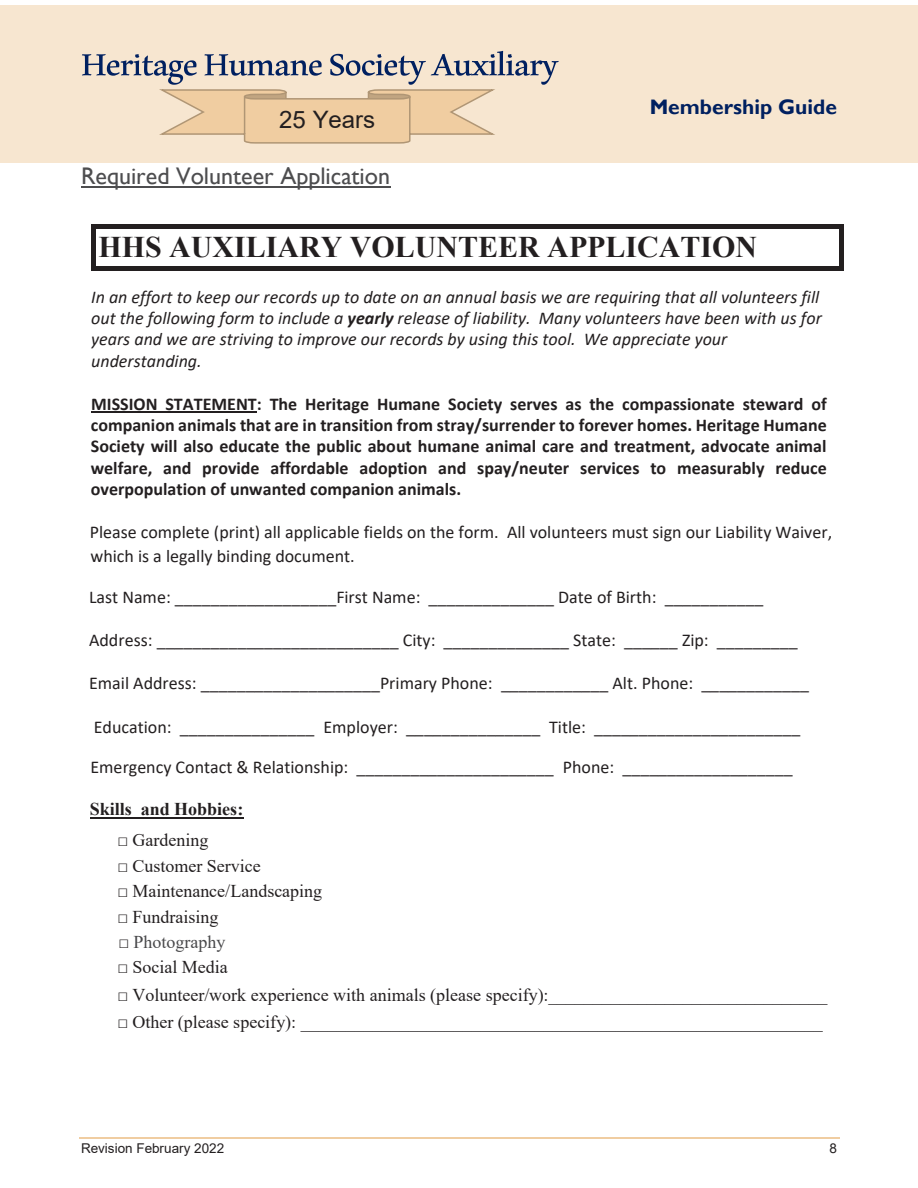
<style>
.page{position:relative;width:918px;height:1188px;background:#fff}
.page>*{position:absolute;margin:0;border:0;box-sizing:border-box;transform-origin:0 0}
.t1{font:54px "Aldhabi";letter-spacing:-.015em;color:#002060}
.t2{font:700 30px "Times New Roman";color:#231f20}
.t3{font:24px "Gill Sans";color:#4d4d4f}
.t4{font:24px "Arial";color:#231f20}
.t5{font:700 21px "Gill Sans";color:#002060}
.t6{font:18px/23.9px "Calibri";color:#231f20}
.t7{font:700 18px/21.3px "Calibri";color:#231f20;text-align:justify}
.t8{font:italic 18px/21.3px "Calibri";color:#231f20}
.t9{font:18px "Times New Roman";color:#231f20}
.t10{font:700 18px "Times New Roman";color:#231f20}
.t11{font:18px "Times New Roman";color:#49494b}
.t12{font:13.5px "Arial";color:#231f20}
.s1{font-weight:700}
.s2{font-family:"Calibri"}
.s3{font-family:"Calibri";color:#231f20}
</style>
<div class="page">
<div style="left:0;top:6px;width:918px;height:157px;background:#f7e6d0"></div>
<hr style="left:79px;top:1137px;width:760px;height:2px;background:#f0cda1">
<svg style="left:159px;top:89px;width:336px;height:55px"></svg>
<hr style="left:81px;top:186px;width:309px;height:1px;background:#4d4d4f">
<svg style="left:92px;top:225px;width:4px;height:4px"></svg>
<hr style="left:96px;top:225px;width:743px;height:4px;background:#231f20">
<svg style="left:839px;top:225px;width:5px;height:4px"></svg>
<svg style="left:92px;top:266px;width:4px;height:5px"></svg>
<div style="left:96px;top:266px;width:743px;height:5px;background:#231f20"></div>
<svg style="left:839px;top:266px;width:5px;height:5px"></svg>
<hr style="left:92px;top:229px;width:4px;height:37px;background:#231f20">
<div style="left:839px;top:229px;width:5px;height:37px;background:#231f20"></div>
<hr style="left:91px;top:412px;width:166px;height:1px;background:#231f20">
<hr style="left:90px;top:817px;width:153px;height:1px;background:#231f20">
<h1 class="t1" style="left:81px;top:18px;width:479px">Heritage Humane Society Auxiliary</h1>
<h3 class="t4" style="left:279px;top:103px;width:98px">25 Years</h3>
<h3 class="t3" style="left:81px;top:162px;width:311px">Required Volunteer Application</h3>
<p class="t5" style="left:650px;top:94px;width:189px">Membership Guide</p>
<h2 class="t2" style="left:98px;top:225px;width:660px">HHS AUXILIARY VOLUNTEER APPLICATION</h2>
<p class="t8" style="left:91px;top:285px;width:732px">In an effort to keep our records up to date on an annual basis we are requiring that all volunteers fill out the following form to include a <span class="s1">yearly</span> release of liability. Many volunteers have been with us for years and we are striving to improve our records by using this tool. We appreciate your understanding.</p>
<p class="t7" style="left:91px;top:393px;width:738px">MISSION STATEMENT: The Heritage Humane Society serves as the compassionate steward of companion animals that are in transition from stray/surrender to forever homes. Heritage Humane Society will also educate the public about humane animal care and treatment, advocate animal welfare, and provide affordable adoption and spay/neuter services to measurably reduce overpopulation of unwanted companion animals.</p>
<p class="t6" style="left:90px;top:520px;width:744px">Please complete (print) all applicable fields on the form. All volunteers must sign our Liability Waiver, which is a legally binding document.</p>
<p class="t6" style="left:89px;top:584px;width:676px">Last Name: __________________First Name: ______________ Date of Birth: ___________</p>
<p class="t6" style="left:89px;top:628px;width:710px">Address: ___________________________ City: ______________ State: ______ Zip: _________</p>
<p class="t6" style="left:89px;top:671px;width:721px">Email Address: ____________________Primary Phone: ____________ Alt. Phone: ____________</p>
<p class="t6" style="left:94px;top:714px;width:708px">Education: _______________ Employer: _______________ Title: _______________________</p>
<p class="t6" style="left:90px;top:755px;width:704px">Emergency Contact &amp; Relationship: ______________________ Phone: ___________________</p>
<p class="t10" style="left:90px;top:796px;width:155px">Skills and Hobbies:</p>
<p class="t9" style="left:117px;top:827px;width:92px"><span class="s2">□</span> Gardening</p>
<p class="t9" style="left:117px;top:853px;width:145px"><span class="s2">□</span> Customer Service</p>
<p class="t9" style="left:117px;top:878px;width:206px"><span class="s2">□</span> Maintenance/Landscaping</p>
<p class="t9" style="left:117px;top:904px;width:102px"><span class="s2">□</span> Fundraising</p>
<p class="t11" style="left:119px;top:929px;width:108px"><span class="s3">□</span> Photography</p>
<p class="t9" style="left:117px;top:955px;width:112px"><span class="s2">□</span> Social Media</p>
<p class="t9" style="left:117px;top:982px;width:712px"><span class="s2">□</span> Volunteer/work experience with animals (please specify):_______________________________</p>
<p class="t9" style="left:117px;top:1010px;width:707px"><span class="s2">□</span> Other (please specify): __________________________________________________________</p>
<p class="t12" style="left:81px;top:1139px;width:145px">Revision February 2022</p>
<p class="t12" style="left:830px;top:1139px;width:9px">8</p>
</div>
